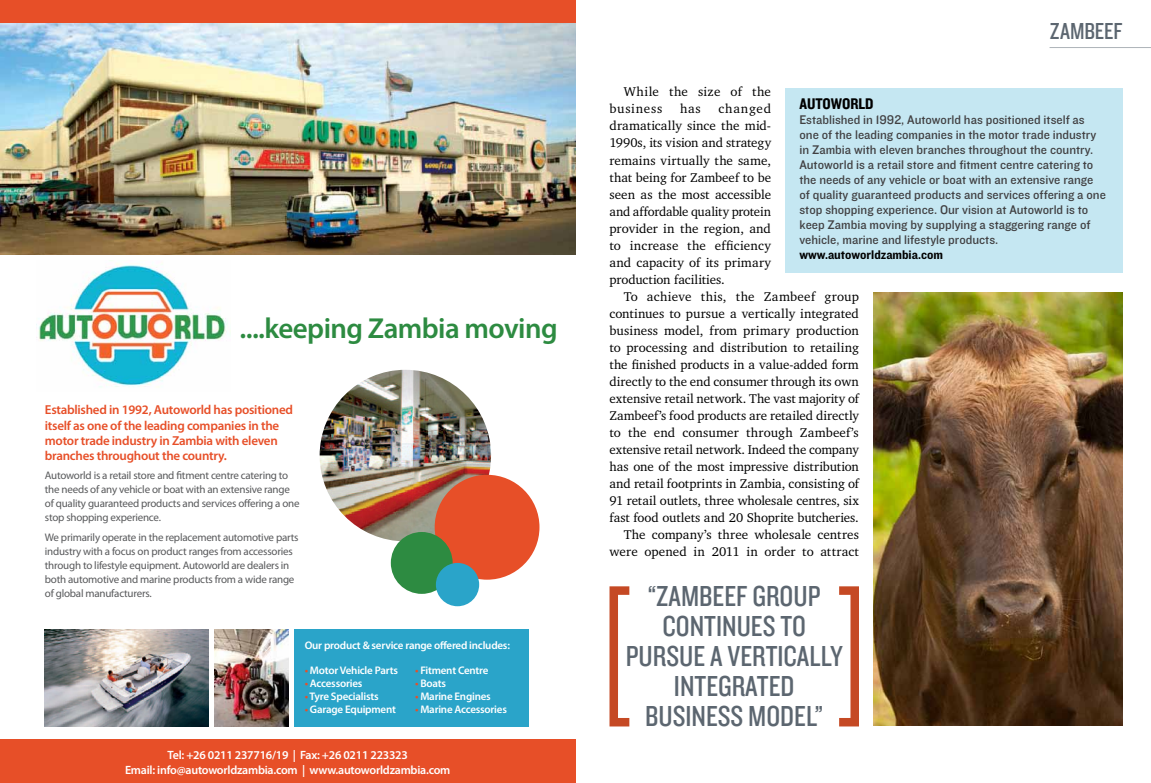
<style>
.page{position:relative;width:1151px;height:783px;background:#fff}
.page>*{position:absolute;margin:0;border:0;box-sizing:border-box;transform-origin:0 0}
.t1{font:30px/30px "Knockout HTF29 Junior Liteweight";color:#5c6670;text-align:center}
.t2{font:600 29px "Myriad Pro";letter-spacing:-.02em;color:#2d8b41}
.t3{font:24px "Knockout HTF29 Junior Liteweight";letter-spacing:-.005em;color:#5c6670}
.t4{font:16px "Knockout HTF50 Welterweight";color:#000}
.t5{font:13px/17px "Charter IT Cby BT";color:#000;text-align:justify}
.t6{font:13px/15px "Knockout HTF31 Junior Middlewt";color:#414042}
.t7{font:600 13px/15px "Myriad Pro";letter-spacing:-.02em;color:#e74f28}
.t8{font:13px/17px "Charter IT Cby BT";letter-spacing:.045em;color:#000}
.t9{font:13px "Knockout HTF51 Middleweight";color:#000}
.t10{font:600 12px/15px "Myriad Pro";letter-spacing:-.02em;color:#fff;text-align:center}
.t11{font:11px/14px "Myriad Pro";letter-spacing:-.02em;color:#58595b}
.t12{font:600 11px "Myriad Pro";letter-spacing:-.02em;color:#fff}
.s1{color:#e74f28}
</style>
<div class="page">
<img style="left:873px;top:292px;width:250px;height:433px">
<div style="left:0;top:739px;width:575px;height:43px;background:#e74f28"></div>
<img style="left:36px;top:263px;width:192px;height:125px">
<img style="left:45px;top:629px;width:163px;height:97px">
<img style="left:214px;top:629px;width:74px;height:97px">
<div style="left:294px;top:629px;width:235px;height:97px;background:#2aa4c9"></div>
<div style="left:0;top:0;width:575px;height:23px;background:#e74f28"></div>
<img style="left:0;top:24px;width:575px;height:230px">
<img style="left:320px;top:370px;width:171px;height:171px;border-radius:86px">
<div style="left:435px;top:474px;width:104px;height:105px;background:#e74f28;border-radius:50%"></div>
<div style="left:391px;top:532px;width:62px;height:61px;background:#2d8b41;border-radius:50%"></div>
<div style="left:436px;top:562px;width:43px;height:44px;background:#2aa4c9;border-radius:50%"></div>
<hr style="left:1049px;top:47px;width:102px;height:1px;background:#adb3b8">
<svg style="left:609px;top:586px;width:20px;height:140px"></svg>
<svg style="left:839px;top:586px;width:20px;height:140px"></svg>
<div style="left:785px;top:88px;width:338px;height:185px;background:#c5e7f2"></div>
<h2 class="t2" style="left:240px;top:310px;width:320px">....keeping Zambia moving</h2>
<p class="t7" style="left:45px;top:402px;width:250px">Established in 1992, Autoworld has positioned itself as one of the leading companies in the motor trade industry in Zambia with eleven branches throughout the country.</p>
<p class="t11" style="left:45px;top:468px;width:256px">Autoworld is a retail store and fitment centre catering to the needs of any vehicle or boat with an extensive range of quality guaranteed products and services offering a one stop shopping experience.</p>
<p class="t11" style="left:45px;top:530px;width:255px">We primarily operate in the replacement automotive parts industry with a focus on product ranges from accessories through to lifestyle equipment. Autoworld are dealers in both automotive and marine products from a wide range of global manufacturers.</p>
<p class="t12" style="left:305px;top:637px;width:207px">Our product &amp; service range offered includes:</p>
<p class="t12" style="left:305px;top:662px;width:95px"><span class="s1">•</span> Motor Vehicle Parts</p>
<p class="t12" style="left:305px;top:676px;width:59px"><span class="s1">•</span> Accessories</p>
<p class="t12" style="left:305px;top:689px;width:75px"><span class="s1">•</span> Tyre Specialists</p>
<p class="t12" style="left:305px;top:702px;width:93px"><span class="s1">•</span> Garage Equipment</p>
<p class="t12" style="left:415px;top:662px;width:75px"><span class="s1">•</span> Fitment Centre</p>
<p class="t12" style="left:415px;top:676px;width:32px"><span class="s1">•</span> Boats</p>
<p class="t12" style="left:415px;top:689px;width:77px"><span class="s1">•</span> Marine Engines</p>
<p class="t12" style="left:415px;top:702px;width:93px"><span class="s1">•</span> Marine Accessories</p>
<p class="t10" style="left:125px;top:746px;width:327px">Tel: +26 0211 237716/19 | Fax: +26 0211 223323<br>Email: info@autoworldzambia.com | www.autoworldzambia.com</p>
<h3 class="t3" style="left:1050px;top:18px;width:74px">ZAMBEEF</h3>
<p class="t8" style="left:609px;top:83px;width:163px;text-indent:14px">While the size of the business</p>
<p class="t4" style="left:799px;top:95px;width:74px">AUTOWORLD</p>
<p class="t6" style="left:799px;top:112px;width:308px">Established in 1992, Autoworld has positioned itself as one of the leading companies in the motor trade industry in Zambia with eleven branches throughout the country.<br>Autoworld is a retail store and fitment centre catering to the needs of any vehicle or boat with an extensive range of quality guaranteed products and services offering a one stop shopping experience. Our vision at Autoworld is to keep Zambia moving by supplying a staggering range of vehicle, marine and lifestyle products.</p>
<p class="t9" style="left:799px;top:247px;width:145px">www.autoworldzambia.com</p>
<p class="t5" style="left:609px;top:100px;width:163px;text-indent:109px">changed dramatically since the mid-1990s, its vision and strategy remains virtually the same, that being for Zambeef to be seen as the most accessible and affordable quality protein provider in the region, and to increase the efficiency and capacity of its primary production facilities.</p>
<p class="t5" style="left:609px;top:287px;width:251px;text-align:right">To achieve this, the Zambeef group continues to pursue a vertically integrated business model, from primary production to processing and distribution to retailing the finished products in a value-added form directly to the end consumer through its own extensive retail network. The vast majority of Zambeef’s food products are retailed directly to the end consumer through Zambeef’s extensive retail network. Indeed the company has one of the most impressive distribution and retail footprints in Zambia, consisting of 91 retail outlets, three wholesale centres, six fast food outlets and 20 Shoprite butcheries.<br>The company’s three wholesale centres were opened in 2011 in order to attract</p>
<p class="t5" style="left:680px;top:100px;width:22px">has</p>
<h1 class="t1" style="left:626px;top:582px;width:219px">“ZAMBEEF GROUP<br>CONTINUES TO<br>PURSUE A VERTICALLY<br>INTEGRATED<br>BUSINESS MODEL”</h1>
</div>
